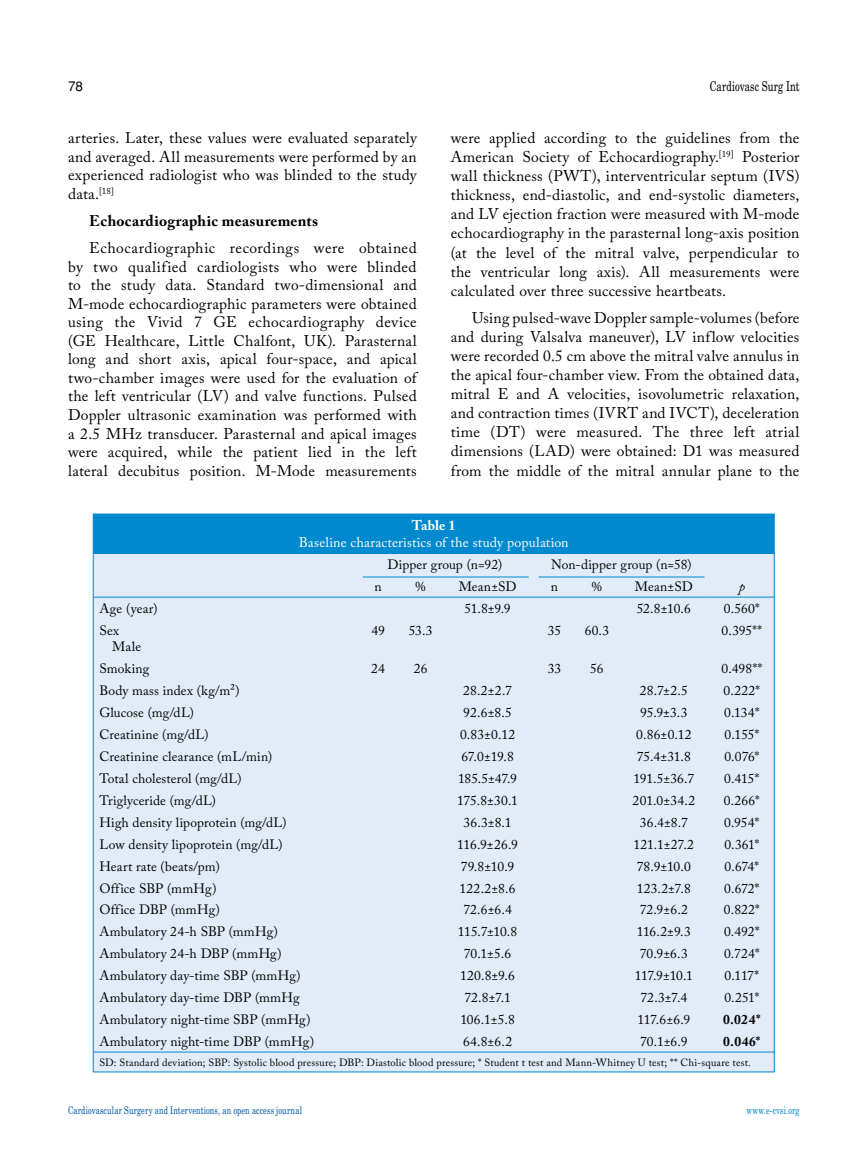
<style>
.page{position:relative;width:859px;height:1170px;background:#fff}
.page>*{position:absolute;margin:0;border:0;box-sizing:border-box;transform-origin:0 0}
.t1{font:15.45px/19px "Adobe Caslon Pro";letter-spacing:.015em;color:#000;text-align:justify}
.t2{font:700 15.45px "Adobe Caslon Pro";letter-spacing:.015em;color:#000}
.t3{font:13.95px "Adobe Caslon Pro";letter-spacing:.01em;color:#fff}
.t4{font:700 13.95px "Adobe Caslon Pro";color:#fff}
.t5{font:13.5px/16.2px "Adobe Caslon Pro";letter-spacing:.005em;color:#000}
.t6{font:13.5px "Madison Tr";letter-spacing:.005em;color:#000}
.t7{font:700 13.5px "Adobe Caslon Pro";letter-spacing:.045em;color:#000}
.t8{font:13.5px "Helvetica Normal Tr";color:#000}
.t9{font:italic 13.5px "Adobe Caslon Pro";color:#000}
.t10{font:10.5px "Adobe Caslon Pro";letter-spacing:.015em;color:#000}
.t11{font:10.5px "Madison Tr";letter-spacing:.015em;color:#005baa}
.t12{font:10.5px "Madison Tr";letter-spacing:.015em;color:#0089cf}
</style>
<div class="page">
<div style="left:93px;top:514px;width:681px;height:557px;background:#e1ecf8"></div>
<div style="left:93px;top:514px;width:681px;height:39px;background:#0089cf"></div>
<hr style="left:93px;top:1051px;width:264px;height:1px;background:#0089cf">
<hr style="left:357px;top:1051px;width:42px;height:1px;background:#0089cf">
<hr style="left:399px;top:1051px;width:43px;height:1px;background:#0089cf">
<hr style="left:442px;top:1051px;width:91px;height:1px;background:#0089cf">
<hr style="left:533px;top:1051px;width:43px;height:1px;background:#0089cf">
<hr style="left:576px;top:1051px;width:42px;height:1px;background:#0089cf">
<hr style="left:618px;top:1051px;width:91px;height:1px;background:#0089cf">
<hr style="left:709px;top:1051px;width:65px;height:1px;background:#0089cf">
<hr style="left:93px;top:597px;width:264px;height:1px;background:#0089cf">
<hr style="left:357px;top:597px;width:42px;height:1px;background:#0089cf">
<hr style="left:399px;top:597px;width:43px;height:1px;background:#0089cf">
<hr style="left:442px;top:597px;width:91px;height:1px;background:#0089cf">
<hr style="left:533px;top:597px;width:43px;height:1px;background:#0089cf">
<hr style="left:576px;top:597px;width:42px;height:1px;background:#0089cf">
<hr style="left:618px;top:597px;width:91px;height:1px;background:#0089cf">
<hr style="left:709px;top:597px;width:65px;height:1px;background:#0089cf">
<hr style="left:363px;top:576px;width:166px;height:1px;background:#0089cf">
<hr style="left:539px;top:576px;width:165px;height:1px;background:#0089cf">
<p class="t8" style="left:68px;top:78px;width:16px">78</p>
<p class="t6" style="left:710px;top:78px;width:91px">Cardiovasc Surg Int</p>
<p class="t1" style="left:68px;top:129px;width:350px;line-height:18.6px">arteries. Later, these values were evaluated separately and averaged. All measurements were performed by an experienced radiologist who was blinded to the study data.<sup>[18]</sup></p>
<p class="t2" style="left:89px;top:211px;width:230px">Echocardiographic measurements</p>
<p class="t1" style="left:68px;top:238px;width:350px;line-height:18.6px;text-indent:21px">Echocardiographic recordings were obtained by two qualified cardiologists who were blinded to the study data. Standard two-dimensional and M-mode echocardiographic parameters were obtained using the Vivid 7 GE echocardiography device (GE Healthcare, Little Chalfont, UK). Parasternal long and short axis, apical four-space, and apical two-chamber images were used for the evaluation of the left ventricular (LV) and valve functions. Pulsed Doppler ultrasonic examination was performed with a 2.5 MHz transducer. Parasternal and apical images were acquired, while the patient lied in the left lateral decubitus position. M-Mode measurements</p>
<p class="t1" style="left:451px;top:128px;width:350px">were applied according to the guidelines from the American Society of Echocardiography.<sup>[19]</sup> Posterior wall thickness (PWT), interventricular septum (IVS) thickness, end-diastolic, and end-systolic diameters, and LV ejection fraction were measured with M-mode echocardiography in the parasternal long-axis position (at the level of the mitral valve, perpendicular to the ventricular long axis). All measurements were calculated over three successive heartbeats.</p>
<p class="t1" style="left:451px;top:308px;width:350px;text-indent:21px">Using pulsed-wave Doppler sample-volumes (before and during Valsalva maneuver), LV inflow velocities were recorded 0.5 cm above the mitral valve annulus in the apical four-chamber view. From the obtained data, mitral E and A velocities, isovolumetric relaxation, and contraction times (IVRT and IVCT), deceleration time (DT) were measured. The three left atrial dimensions (LAD) were obtained: D1 was measured from the middle of the mitral annular plane to the</p>
<p class="t4" style="left:412px;top:517px;width:45px">Table 1</p>
<p class="t3" style="left:299px;top:534px;width:271px">Baseline characteristics of the study population</p>
<p class="t5" style="left:388px;top:556px;width:116px">Dipper group (n=92)</p>
<p class="t5" style="left:551px;top:556px;width:142px">Non-dipper group (n=58)</p>
<p class="t5" style="left:375px;top:578px;width:9px">n</p>
<p class="t5" style="left:416px;top:578px;width:12px">%</p>
<p class="t5" style="left:459px;top:578px;width:59px">Mean±SD</p>
<p class="t5" style="left:551px;top:578px;width:9px">n</p>
<p class="t5" style="left:592px;top:578px;width:12px">%</p>
<p class="t5" style="left:635px;top:578px;width:59px">Mean±SD</p>
<p class="t9" style="left:739px;top:578px;width:8px">p</p>
<p class="t5" style="left:99px;top:600px;width:60px">Age (year)</p>
<p class="t5" style="left:464px;top:600px;width:48px">51.8±9.9</p>
<p class="t5" style="left:637px;top:600px;width:56px">52.8±10.6</p>
<p class="t5" style="left:724px;top:600px;width:37px">0.560*</p>
<p class="t5" style="left:112px;top:622px;width:30px;text-indent:-13px">Sex<br>Male</p>
<p class="t5" style="left:371px;top:622px;width:15px">49</p>
<p class="t5" style="left:409px;top:622px;width:25px">53.3</p>
<p class="t5" style="left:548px;top:622px;width:15px">35</p>
<p class="t5" style="left:585px;top:622px;width:26px">60.3</p>
<p class="t5" style="left:722px;top:622px;width:42px">0.395**</p>
<p class="t5" style="left:99px;top:660px;width:52px">Smoking</p>
<p class="t5" style="left:371px;top:660px;width:15px">24</p>
<p class="t5" style="left:414px;top:660px;width:15px">26</p>
<p class="t5" style="left:548px;top:660px;width:15px">33</p>
<p class="t5" style="left:590px;top:660px;width:15px">56</p>
<p class="t5" style="left:721px;top:660px;width:42px">0.498**</p>
<p class="t5" style="left:99px;top:682px;width:142px">Body mass index (kg/m²)</p>
<p class="t5" style="left:463px;top:682px;width:50px">28.2±2.7</p>
<p class="t5" style="left:640px;top:682px;width:49px">28.7±2.5</p>
<p class="t5" style="left:724px;top:682px;width:38px">0.222*</p>
<p class="t5" style="left:99px;top:704px;width:96px">Glucose (mg/dL)</p>
<p class="t5" style="left:463px;top:704px;width:50px">92.6±8.5</p>
<p class="t5" style="left:640px;top:704px;width:49px">95.9±3.3</p>
<p class="t5" style="left:724px;top:704px;width:37px">0.134*</p>
<p class="t5" style="left:99px;top:726px;width:111px">Creatinine (mg/dL)</p>
<p class="t5" style="left:460px;top:726px;width:57px">0.83±0.12</p>
<p class="t5" style="left:636px;top:726px;width:57px">0.86±0.12</p>
<p class="t5" style="left:724px;top:726px;width:36px">0.155*</p>
<p class="t5" style="left:99px;top:748px;width:174px">Creatinine clearance (mL/min)</p>
<p class="t5" style="left:461px;top:748px;width:54px">67.0±19.8</p>
<p class="t5" style="left:637px;top:748px;width:55px">75.4±31.8</p>
<p class="t5" style="left:724px;top:748px;width:36px">0.076*</p>
<p class="t5" style="left:99px;top:770px;width:144px">Total cholesterol (mg/dL)</p>
<p class="t5" style="left:458px;top:770px;width:60px">185.5±47.9</p>
<p class="t5" style="left:633px;top:770px;width:62px">191.5±36.7</p>
<p class="t5" style="left:724px;top:770px;width:36px">0.415*</p>
<p class="t5" style="left:99px;top:792px;width:118px">Triglyceride (mg/dL)</p>
<p class="t5" style="left:457px;top:792px;width:62px">175.8±30.1</p>
<p class="t5" style="left:633px;top:792px;width:64px">201.0±34.2</p>
<p class="t5" style="left:724px;top:792px;width:37px">0.266*</p>
<p class="t5" style="left:99px;top:813px;width:189px">High density lipoprotein (mg/dL)</p>
<p class="t5" style="left:464px;top:813px;width:49px">36.3±8.1</p>
<p class="t5" style="left:640px;top:813px;width:49px">36.4±8.7</p>
<p class="t5" style="left:724px;top:813px;width:36px">0.954*</p>
<p class="t5" style="left:99px;top:835px;width:185px">Low density lipoprotein (mg/dL)</p>
<p class="t5" style="left:457px;top:835px;width:62px">116.9±26.9</p>
<p class="t5" style="left:634px;top:835px;width:62px">121.1±27.2</p>
<p class="t5" style="left:724px;top:835px;width:36px">0.361*</p>
<p class="t5" style="left:99px;top:857px;width:122px">Heart rate (beats/pm)</p>
<p class="t5" style="left:461px;top:857px;width:55px">79.8±10.9</p>
<p class="t5" style="left:637px;top:857px;width:55px">78.9±10.0</p>
<p class="t5" style="left:724px;top:857px;width:36px">0.674*</p>
<p class="t5" style="left:99px;top:879px;width:119px">Office SBP (mmHg)</p>
<p class="t5" style="left:460px;top:879px;width:57px">122.2±8.6</p>
<p class="t5" style="left:637px;top:879px;width:56px">123.2±7.8</p>
<p class="t5" style="left:724px;top:879px;width:37px">0.672*</p>
<p class="t5" style="left:99px;top:901px;width:122px">Office DBP (mmHg)</p>
<p class="t5" style="left:463px;top:901px;width:50px">72.6±6.4</p>
<p class="t5" style="left:640px;top:901px;width:50px">72.9±6.2</p>
<p class="t5" style="left:724px;top:901px;width:37px">0.822*</p>
<p class="t5" style="left:99px;top:923px;width:180px">Ambulatory 24-h SBP (mmHg)</p>
<p class="t5" style="left:458px;top:923px;width:61px">115.7±10.8</p>
<p class="t5" style="left:637px;top:923px;width:56px">116.2±9.3</p>
<p class="t5" style="left:724px;top:923px;width:37px">0.492*</p>
<p class="t5" style="left:99px;top:945px;width:184px">Ambulatory 24-h DBP (mmHg)</p>
<p class="t5" style="left:464px;top:945px;width:49px">70.1±5.6</p>
<p class="t5" style="left:640px;top:945px;width:50px">70.9±6.3</p>
<p class="t5" style="left:724px;top:945px;width:37px">0.724*</p>
<p class="t5" style="left:99px;top:967px;width:203px">Ambulatory day-time SBP (mmHg)</p>
<p class="t5" style="left:460px;top:967px;width:56px">120.8±9.6</p>
<p class="t5" style="left:635px;top:967px;width:60px">117.9±10.1</p>
<p class="t5" style="left:724px;top:967px;width:36px">0.117*</p>
<p class="t5" style="left:99px;top:989px;width:202px">Ambulatory day-time DBP (mmHg</p>
<p class="t5" style="left:464px;top:989px;width:48px">72.8±7.1</p>
<p class="t5" style="left:640px;top:989px;width:48px">72.3±7.4</p>
<p class="t5" style="left:724px;top:989px;width:36px">0.251*</p>
<p class="t5" style="left:99px;top:1011px;width:213px">Ambulatory night-time SBP (mmHg)</p>
<p class="t5" style="left:460px;top:1011px;width:56px">106.1±5.8</p>
<p class="t5" style="left:637px;top:1011px;width:54px">117.6±6.9</p>
<p class="t7" style="left:723px;top:1011px;width:39px">0.024*</p>
<p class="t5" style="left:99px;top:1033px;width:216px">Ambulatory night-time DBP (mmHg)</p>
<p class="t5" style="left:463px;top:1033px;width:51px">64.8±6.2</p>
<p class="t5" style="left:640px;top:1033px;width:49px">70.1±6.9</p>
<p class="t7" style="left:723px;top:1033px;width:39px">0.046*</p>
<p class="t10" style="left:99px;top:1055px;width:653px">SD: Standard deviation; SBP: Systolic blood pressure; DBP: Diastolic blood pressure; * Student t test and Mann-Whitney U test; ** Chi-square test.</p>
<p class="t11" style="left:68px;top:1103px;width:235px">Cardiovascular Surgery and Interventions, an open access journal</p>
<p class="t12" style="left:746px;top:1103px;width:55px">www.e-cvsi.org</p>
</div>
